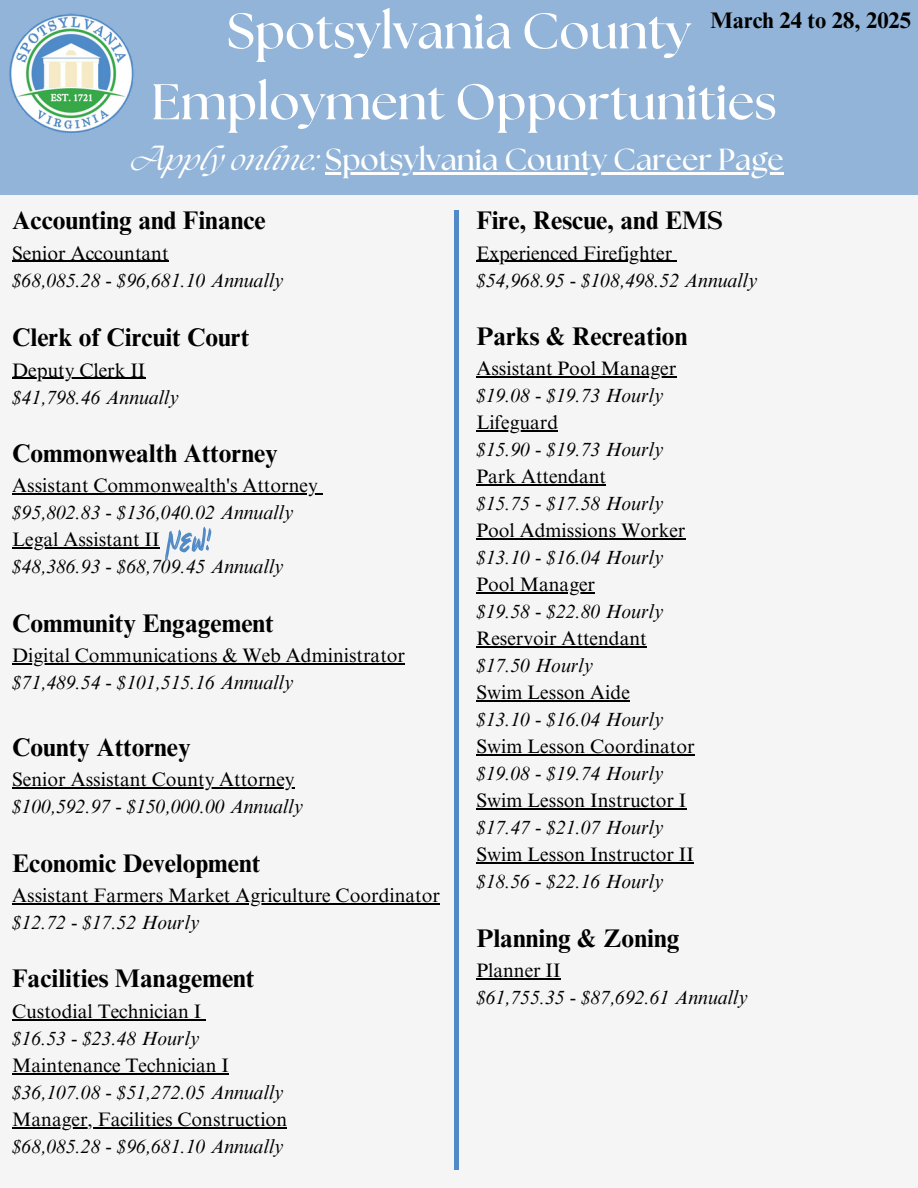
<style>
.page{position:relative;width:918px;height:1188px;background:#f5f5f5}
.page>*{position:absolute;margin:0;border:0;box-sizing:border-box;transform-origin:0 0}
.t1{font:700 50.1px/70.8px "The Seasons";color:#fff;text-align:center}
.t2{font:700 30.45px "The Seasons";color:#fff}
.t3{font:700 25.5px "Times NRMT Pro";color:#000}
.t4{font:700 22.5px "Times NRMT Pro";color:#000}
.t5{font:italic 19.5px/27px "Times NRMT Pro";color:#000}
.t6{font:19.5px/27px "Times NRMT Pro";color:#000}
.s1{font-weight:400;font-style:italic}
.s2{font-style:normal}
.s3{font-style:italic}
</style>
<div class="page">
<div style="left:0;top:0;width:918px;height:194px;background:#92b4d8"></div>
<div style="left:454px;top:210px;width:5px;height:960px;background:#518ac6"></div>
<hr style="left:325px;top:172px;width:459px;height:2px;background:#fff">
<img style="left:9px;top:13px;width:125px;height:120px">
<hr style="left:12px;top:261px;width:157px;height:1px;background:#000">
<hr style="left:12px;top:378px;width:133px;height:1px;background:#000">
<hr style="left:12px;top:494px;width:306px;height:1px;background:#000">
<hr style="left:12px;top:548px;width:148px;height:1px;background:#000">
<hr style="left:12px;top:663px;width:393px;height:2px;background:#000">
<hr style="left:12px;top:787px;width:283px;height:1px;background:#000">
<hr style="left:12px;top:903px;width:428px;height:1px;background:#000">
<hr style="left:12px;top:1019px;width:189px;height:1px;background:#000">
<hr style="left:12px;top:1073px;width:217px;height:1px;background:#000">
<hr style="left:12px;top:1127px;width:275px;height:1px;background:#000">
<hr style="left:476px;top:261px;width:196px;height:1px;background:#000">
<hr style="left:476px;top:377px;width:200px;height:1px;background:#000">
<hr style="left:476px;top:431px;width:82px;height:1px;background:#000">
<hr style="left:476px;top:485px;width:130px;height:1px;background:#000">
<hr style="left:476px;top:539px;width:209px;height:1px;background:#000">
<hr style="left:476px;top:593px;width:119px;height:1px;background:#000">
<hr style="left:476px;top:647px;width:171px;height:1px;background:#000">
<hr style="left:476px;top:701px;width:154px;height:1px;background:#000">
<hr style="left:476px;top:755px;width:219px;height:1px;background:#000">
<hr style="left:476px;top:809px;width:210px;height:1px;background:#000">
<hr style="left:476px;top:863px;width:218px;height:1px;background:#000">
<hr style="left:476px;top:978px;width:85px;height:2px;background:#000">
<svg style="left:165px;top:527px;width:47px;height:33px"></svg>
<p class="t1" style="left:151px;top:-2px;width:627px">Spotsylvania County<br>Employment Opportunities</p>
<p class="t2" style="left:132px;top:146px;width:653px"><span class="s1">Apply online:</span> Spotsylvania County Career Page</p>
<h3 class="t3" style="left:12px;top:211px;width:255px">Accounting and Finance</h3>
<p class="t6" style="left:12px;top:242px;width:158px">Senior Accountant</p>
<p class="t5" style="left:12px;top:269px;width:273px">$68,085.28 - $96,681.10 Annually</p>
<p class="t3" style="left:12px;top:328px;width:239px">Clerk of Circuit Court</p>
<h2 class="t5" style="left:12px;top:359px;width:168px"><span class="s2">Deputy Clerk II </span>$41,798.46 Annually</h2>
<h2 class="t3" style="left:12px;top:444px;width:267px">Commonwealth Attorney</h2>
<p class="t6" style="left:12px;top:475px;width:307px">Assistant Commonwealth's Attorney</p>
<p class="t5" style="left:12px;top:502px;width:283px">$95,802.83 - $136,040.02 Annually</p>
<p class="t6" style="left:12px;top:529px;width:149px">Legal Assistant II</p>
<p class="t5" style="left:12px;top:556px;width:273px">$48,386.93 - $68,709.45 Annually</p>
<p class="t3" style="left:12px;top:614px;width:263px">Community Engagement</p>
<p class="t6" style="left:12px;top:645px;width:394px">Digital Communications &amp; Web Administrator</p>
<p class="t5" style="left:12px;top:672px;width:283px">$71,489.54 - $101,515.16 Annually</p>
<p class="t4" style="left:711px;top:11px;width:202px">March 24 to 28, 2025</p>
<p class="t3" style="left:476px;top:211px;width:248px">Fire, Rescue, and EMS</p>
<p class="t6" style="left:476px;top:242px;width:197px">Experienced Firefighter</p>
<p class="t5" style="left:476px;top:269px;width:283px">$54,968.95 - $108,498.52 Annually</p>
<p class="t3" style="left:476px;top:327px;width:213px">Parks &amp; Recreation</p>
<p class="t6" style="left:476px;top:358px;width:201px">Assistant Pool Manager</p>
<p class="t5" style="left:476px;top:385px;width:189px">$19.08 - $19.73 Hourly</p>
<p class="t6" style="left:476px;top:412px;width:83px">Lifeguard</p>
<p class="t5" style="left:476px;top:439px;width:189px">$15.90 - $19.73 Hourly</p>
<p class="t6" style="left:476px;top:466px;width:131px">Park Attendant</p>
<p class="t5" style="left:476px;top:493px;width:189px">$15.75 - $17.58 Hourly</p>
<p class="t6" style="left:476px;top:520px;width:211px">Pool Admissions Worker</p>
<p class="t5" style="left:476px;top:547px;width:189px">$13.10 - $16.04 Hourly</p>
<p class="t6" style="left:476px;top:574px;width:120px">Pool Manager</p>
<p class="t5" style="left:476px;top:601px;width:189px">$19.58 - $22.80 Hourly</p>
<p class="t6" style="left:476px;top:628px;width:172px">Reservoir Attendant</p>
<p class="t5" style="left:476px;top:655px;width:118px">$17.50 Hourly</p>
<p class="t6" style="left:476px;top:682px;width:155px">Swim Lesson Aide</p>
<p class="t5" style="left:476px;top:709px;width:189px">$13.10 - $16.04 Hourly</p>
<p class="t6" style="left:476px;top:736px;width:220px">Swim Lesson Coordinator</p>
<p class="t5" style="left:476px;top:763px;width:189px">$19.08 - $19.74 Hourly</p>
<p class="t6" style="left:476px;top:790px;width:212px">Swim Lesson Instructor I</p>
<p class="t5" style="left:476px;top:817px;width:189px">$17.47 - $21.07 Hourly</p>
<p class="t6" style="left:476px;top:844px;width:219px">Swim Lesson Instructor II</p>
<p class="t5" style="left:476px;top:871px;width:189px">$18.56 - $22.16 Hourly</p>
<p class="t3" style="left:476px;top:929px;width:205px">Planning &amp; Zoning</p>
<p class="t6" style="left:476px;top:960px;width:86px">Planner II</p>
<p class="t5" style="left:476px;top:987px;width:273px">$61,755.35 - $87,692.61 Annually</p>
<p class="t3" style="left:12px;top:737px;width:180px">County Attorney</p>
<p class="t6" style="left:12px;top:768px;width:284px">Senior Assistant County Attorney</p>
<p class="t5" style="left:12px;top:795px;width:293px">$100,592.97 - $150,000.00 Annually</p>
<p class="t3" style="left:12px;top:853px;width:250px">Economic Development</p>
<p class="t6" style="left:12px;top:884px;width:429px">Assistant Farmers Market Agriculture Coordinator <span class="s3">$12.72 - $17.52 Hourly</span></p>
<p class="t3" style="left:12px;top:969px;width:244px">Facilities Management</p>
<p class="t6" style="left:12px;top:1000px;width:191px">Custodial Technician I</p>
<p class="t5" style="left:12px;top:1027px;width:189px">$16.53 - $23.48 Hourly</p>
<p class="t6" style="left:12px;top:1054px;width:218px">Maintenance Technician I</p>
<p class="t5" style="left:12px;top:1081px;width:273px">$36,107.08 - $51,272.05 Annually</p>
<p class="t6" style="left:12px;top:1108px;width:276px">Manager, Facilities Construction</p>
<p class="t5" style="left:12px;top:1135px;width:273px">$68,085.28 - $96,681.10 Annually</p>
</div>
